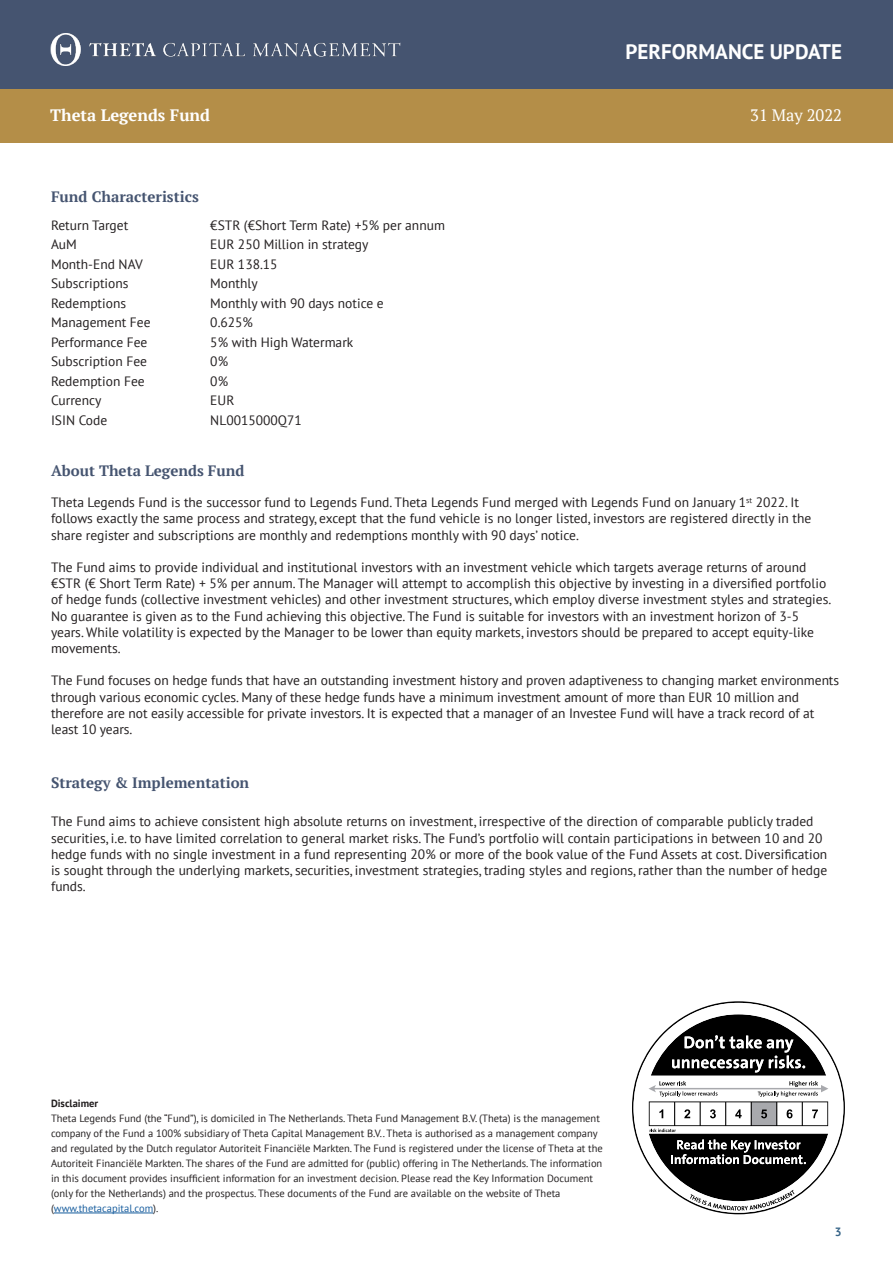
<style>
.page{position:relative;width:893px;height:1263px;background:#fff}
.page>*{position:absolute;margin:0;border:0;box-sizing:border-box;transform-origin:0 0}
.t1{font:700 21px "PT Sans";color:#fff}
.t2{font:700 16.5px "PT Serif";color:#fff}
.t3{font:16.5px "PT Serif";color:#fff}
.t4{font:700 15px "PT Serif";color:#455470}
.t5{font:13.5px/16.2px "PT Sans";color:#231f20}
.t6{font:700 12px "PT Sans";color:#396689}
.Body{font:10.5px/15px "PT Sans";color:#231f20}
.Body-2{font:700 10.5px "PT Sans";color:#231f20}
.s1{color:#175d9e}
</style>
<div class="page">
<div style="left:0;top:88px;width:893px;height:55px;background:#b48e48"></div>
<div style="left:0;top:0;width:893px;height:88px;background:#455470"></div>
<img style="left:50px;top:34px;width:351px;height:32px">
<svg style="left:632px;top:1001px;width:213px;height:213px"></svg>
<svg style="left:633px;top:1003px;width:210px;height:210px"></svg>
<hr style="left:54px;top:1213px;width:99px;height:1px;background:#175d9e">
<p class="t2" style="left:50px;top:104px;width:161px">Theta Legends Fund</p>
<p class="t1" style="left:625px;top:38px;width:218px">PERFORMANCE UPDATE</p>
<p class="t3" style="left:750px;top:104px;width:93px">31 May 2022</p>
<p class="t4" style="left:51px;top:187px;width:149px">Fund Characteristics</p>
<p class="t5" style="left:51px;top:217px;width:79px">Return Target</p>
<p class="t5" style="left:51px;top:236px;width:27px">AuM</p>
<p class="t5" style="left:51px;top:254px;width:93px;line-height:19.5px">Month-End NAV<br>Subscriptions</p>
<p class="t5" style="left:51px;top:295px;width:77px">Redemptions</p>
<p class="t5" style="left:51px;top:312px;width:101px;line-height:19.5px">Management Fee<br>Performance Fee<br>Subscription Fee<br>Redemption Fee</p>
<p class="t5" style="left:51px;top:392px;width:52px">Currency</p>
<p class="t5" style="left:51px;top:412px;width:58px">ISIN Code</p>
<p class="t5" style="left:210px;top:215px;width:236px;line-height:19.5px">€STR (€Short Term Rate) +5% per annum<br>EUR 250 Million in strategy</p>
<p class="t5" style="left:210px;top:256px;width:69px">EUR 138.15</p>
<p class="t5" style="left:210px;top:275px;width:49px">Monthly</p>
<p class="t5" style="left:210px;top:295px;width:175px">Monthly with 90 days notice e</p>
<p class="t5" style="left:210px;top:314px;width:44px">0.625%</p>
<p class="t5" style="left:210px;top:334px;width:145px">5% with High Watermark</p>
<p class="t5" style="left:210px;top:353px;width:19px">0%</p>
<p class="t5" style="left:210px;top:373px;width:19px">0%</p>
<p class="t5" style="left:210px;top:392px;width:26px">EUR</p>
<p class="t5" style="left:210px;top:412px;width:93px">NL0015000Q71</p>
<p class="t4" style="left:51px;top:461px;width:195px">About Theta Legends Fund</p>
<p class="t5" style="left:51px;top:494px;width:762px">Theta Legends Fund is the successor fund to Legends Fund. Theta Legends Fund merged with Legends Fund on January 1<sup>st</sup> 2022. It follows exactly the same process and strategy, except that the fund vehicle is no longer listed, investors are registered directly in the share register and subscriptions are monthly and redemptions monthly with 90 days’ notice.</p>
<p class="t5" style="left:51px;top:559px;width:782px">The Fund aims to provide individual and institutional investors with an investment vehicle which targets average returns of around €STR (€ Short Term Rate) + 5% per annum. The Manager will attempt to accomplish this objective by investing in a diversified portfolio of hedge funds (collective investment vehicles) and other investment structures, which employ diverse investment styles and strategies.<br>No guarantee is given as to the Fund achieving this objective. The Fund is suitable for investors with an investment horizon of 3-5 years. While volatility is expected by the Manager to be lower than equity markets, investors should be prepared to accept equity-like movements.</p>
<p class="t5" style="left:51px;top:672px;width:790px">The Fund focuses on hedge funds that have an outstanding investment history and proven adaptiveness to changing market environments through various economic cycles. Many of these hedge funds have a minimum investment amount of more than EUR 10 million and therefore are not easily accessible for private investors. It is expected that a manager of an Investee Fund will have a track record of at least 10 years.</p>
<p class="t4" style="left:51px;top:772px;width:200px">Strategy &amp; Implementation</p>
<p class="t5" style="left:51px;top:813px;width:778px">The Fund aims to achieve consistent high absolute returns on investment, irrespective of the direction of comparable publicly traded securities, i.e. to have limited correlation to general market risks. The Fund’s portfolio will contain participations in between 10 and 20 hedge funds with no single investment in a fund representing 20% or more of the book value of the Fund Assets at cost. Diversification is sought through the underlying markets, securities, investment strategies, trading styles and regions, rather than the number of hedge funds.</p>
<p class="Body-2" style="left:51px;top:1096px;width:49px">Disclaimer</p>
<p class="Body" style="left:51px;top:1111px;width:553px">Theta Legends Fund (the “Fund”), is domiciled in The Netherlands. Theta Fund Management B.V. (Theta) is the management company of the Fund a 100% subsidiary of Theta Capital Management B.V.. Theta is authorised as a management company and regulated by the Dutch regulator Autoriteit Financiële Markten. The Fund is registered under the license of Theta at the Autoriteit Financiële Markten. The shares of the Fund are admitted for (public) offering in The Netherlands. The information in this document provides insufficient information for an investment decision. Please read the Key Information Document (only for the Netherlands) and the prospectus. These documents of the Fund are available on the website of Theta (<span class="s1">www.thetacapital.com</span>).</p>
<p class="t6" style="left:835px;top:1224px;width:8px">3</p>
</div>
